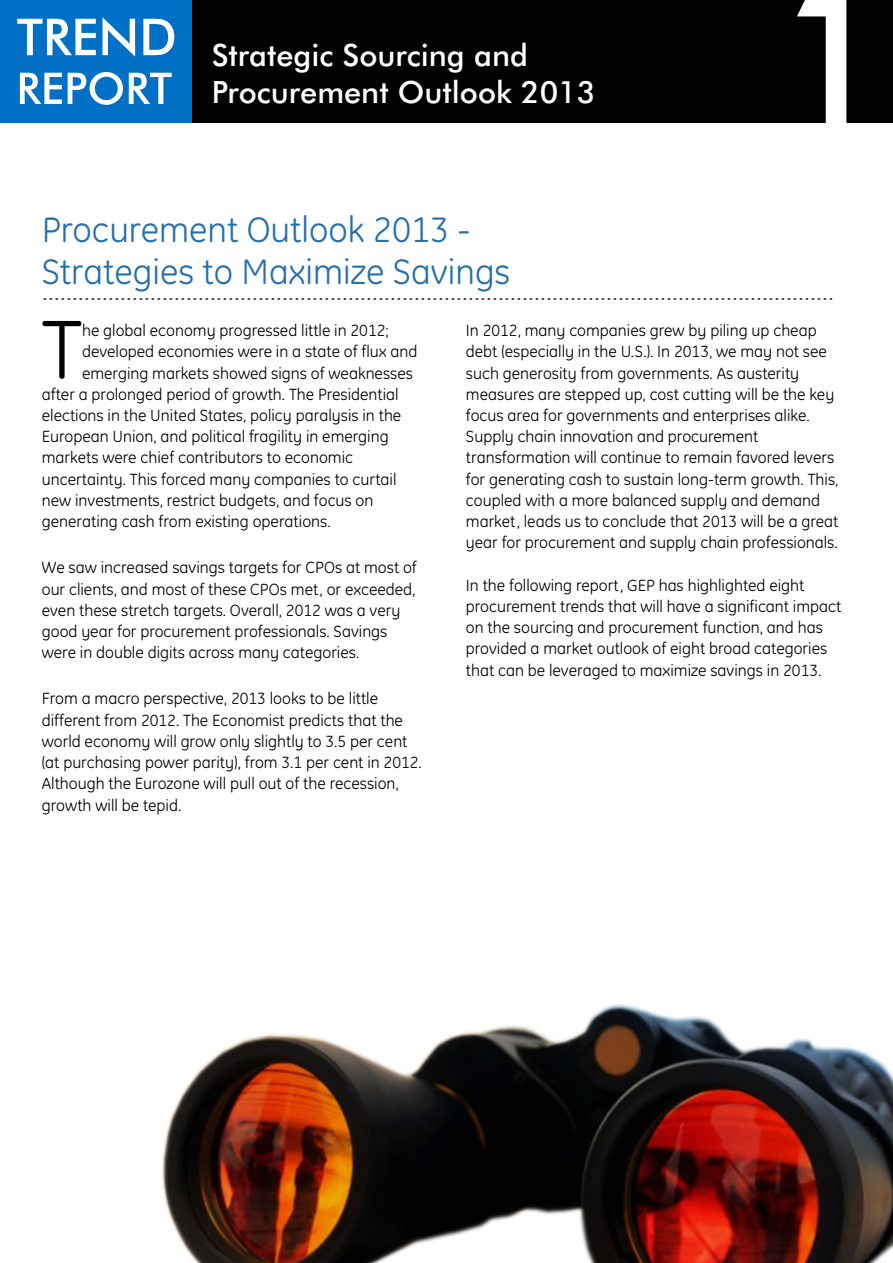
<style>
.page{position:relative;width:893px;height:1263px;background:#fff}
.page>*{position:absolute;margin:0;border:0;box-sizing:border-box;transform-origin:0 0}
.t1{font:500 194.7px "Futura BT";color:#fff}
.t2{font:84.75px "GE Inspira";color:#000}
.t3{font:36px/42.2px "GE Inspira";color:#2670ac}
.t4{font:500 30.75px/36.8px "Futura BT";color:#fff}
.t5{font:16.5px/21.1px "GE Inspira";color:#000}
</style>
<div class="page">
<img style="left:162px;top:1004px;width:731px;height:259px">
<div style="left:0;top:0;width:893px;height:122px;background:#000"></div>
<div style="left:0;top:0;width:192px;height:122px;background:#0070c7"></div>
<svg style="left:17px;top:17px;width:157px;height:88px"></svg>
<svg style="left:44px;top:298px;width:789px;height:2px"></svg>
<h3 class="t4" style="left:212px;top:40px;width:385px">Strategic Sourcing and<br>Procurement Outlook 2013</h3>
<h3 class="t3" style="left:42px;top:211px;width:470px">Procurement Outlook 2013 -<br>Strategies to Maximize Savings</h3>
<h1 class="t1" style="left:774px;top:-12px;width:119px">1</h1>
<h2 class="t2" style="left:42px;top:315px;width:42px">T</h2>
<p class="t5" style="left:82px;top:321px;width:308px">he global economy progressed little in 2012;</p>
<p class="t5" style="left:82px;top:342px;width:337px">developed economies were in a state of flux and</p>
<p class="t5" style="left:82px;top:363px;width:333px">emerging markets showed signs of weaknesses</p>
<p class="t5" style="left:42px;top:385px;width:358px">after a prolonged period of growth. The Presidential</p>
<p class="t5" style="left:42px;top:406px;width:361px">elections in the United States, policy paralysis in the</p>
<p class="t5" style="left:42px;top:427px;width:348px">European Union, and political fragility in emerging</p>
<p class="t5" style="left:42px;top:448px;width:313px">markets were chief contributors to economic</p>
<p class="t5" style="left:42px;top:470px;width:356px">uncertainty. This forced many companies to curtail</p>
<p class="t5" style="left:42px;top:491px;width:333px">new investments, restrict budgets, and focus on</p>
<p class="t5" style="left:42px;top:512px;width:290px">generating cash from existing operations.</p>
<p class="t5" style="left:42px;top:558px;width:377px">We saw increased savings targets for CPOs at most of our clients, and most of these CPOs met, or exceeded, even these stretch targets. Overall, 2012 was a very good year for procurement professionals. Savings were in double digits across many categories.</p>
<p class="t5" style="left:42px;top:689px;width:382px">From a macro perspective, 2013 looks to be little different from 2012. The Economist predicts that the world economy will grow only slightly to 3.5 per cent (at purchasing power parity), from 3.1 per cent in 2012.<br>Although the Eurozone will pull out of the recession, growth will be tepid.</p>
<p class="t5" style="left:466px;top:321px;width:374px">In 2012, many companies grew by piling up cheap debt (especially in the U.S.). In 2013, we may not see such generosity from governments. As austerity measures are stepped up, cost cutting will be the key focus area for governments and enterprises alike.<br>Supply chain innovation and procurement transformation will continue to remain favored levers for generating cash to sustain long-term growth. This, coupled with a more balanced supply and demand market, leads us to conclude that 2013 will be a great year for procurement and supply chain professionals.</p>
<p class="t5" style="left:466px;top:576px;width:377px">In the following report, GEP has highlighted eight procurement trends that will have a significant impact on the sourcing and procurement function, and has provided a market outlook of eight broad categories that can be leveraged to maximize savings in 2013.</p>
</div>
